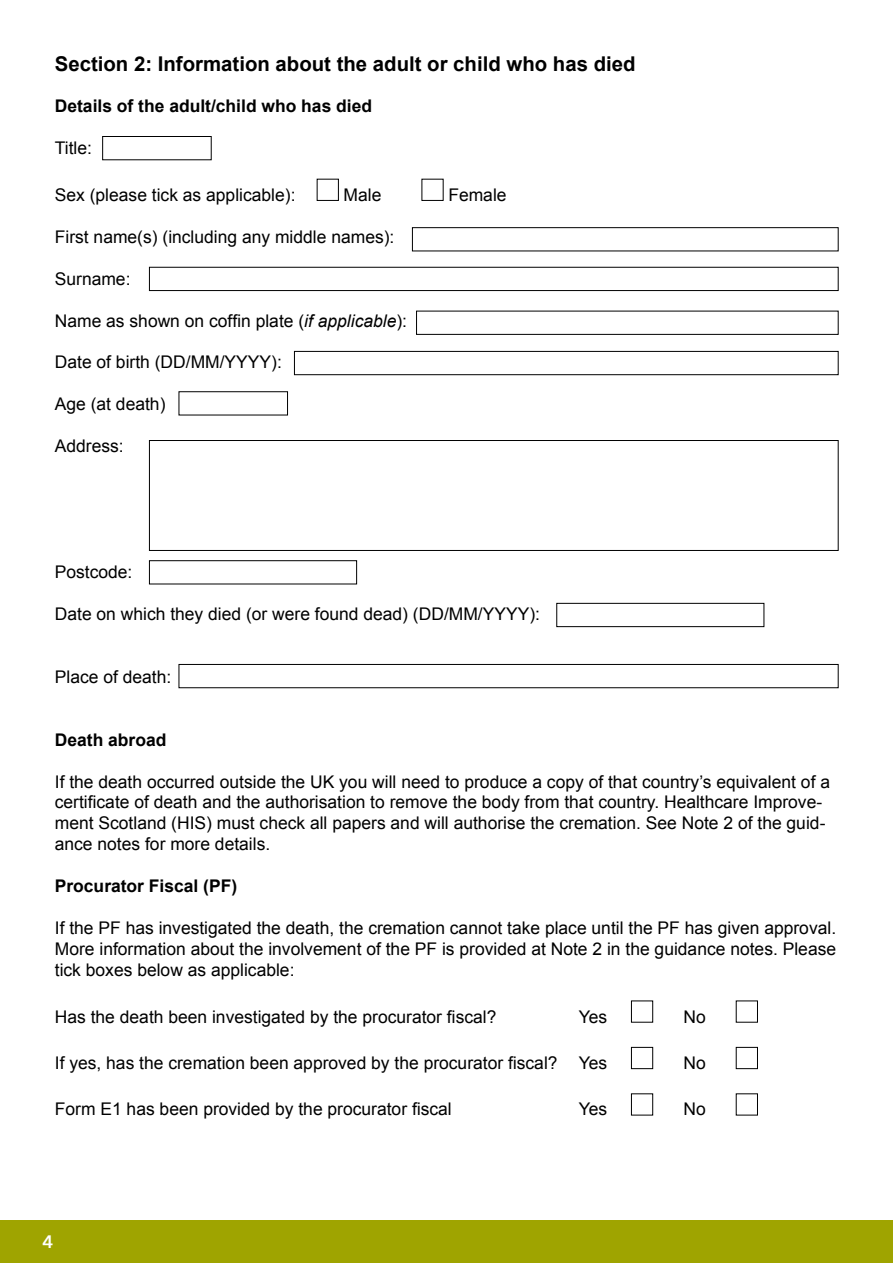
<style>
.page{position:relative;width:893px;height:1263px;background:#fff}
.page>*{position:absolute;margin:0;border:0;box-sizing:border-box;transform-origin:0 0}
.t1{font:700 20.4px "Arial";color:#000}
.t2{font:600 18px "Avenir Next";color:#fff}
.t3{font:17.4px/21px "Arial";color:#000}
.t4{font:700 17.4px "Arial";color:#000}
.s1{font-style:italic}
</style>
<div class="page">
<div style="left:0;top:1220px;width:893px;height:43px;background:#9fa400"></div>
<div style="left:317px;top:179px;width:22px;height:22px;border:1px solid #000"></div>
<div style="left:631px;top:1000px;width:22px;height:22px;border:1px solid #000"></div>
<div style="left:631px;top:1047px;width:22px;height:22px;border:1px solid #000"></div>
<div style="left:736px;top:1047px;width:22px;height:22px;border:1px solid #000"></div>
<div style="left:631px;top:1093px;width:22px;height:22px;border:1px solid #000"></div>
<div style="left:149px;top:267px;width:689px;height:24px;border:1px solid #000"></div>
<div style="left:179px;top:664px;width:659px;height:24px;border:1px solid #000"></div>
<div style="left:416px;top:311px;width:422px;height:24px;border:1px solid #000"></div>
<div style="left:149px;top:560px;width:208px;height:24px;border:1px solid #000"></div>
<div style="left:556px;top:603px;width:208px;height:24px;border:1px solid #000"></div>
<div style="left:294px;top:351px;width:544px;height:24px;border:1px solid #000"></div>
<div style="left:179px;top:391px;width:109px;height:24px;border:1px solid #000"></div>
<div style="left:102px;top:136px;width:110px;height:24px;border:1px solid #000"></div>
<div style="left:412px;top:227px;width:426px;height:24px;border:1px solid #000"></div>
<div style="left:149px;top:440px;width:689px;height:111px;border:1px solid #000"></div>
<p class="t1" style="left:55px;top:50px;width:582px">Section 2: Information about the adult or child who has died</p>
<p class="t4" style="left:55px;top:95px;width:319px">Details of the adult/child who has died</p>
<p class="t3" style="left:55px;top:138px;width:39px">Title:</p>
<p class="t3" style="left:55px;top:184px;width:242px">Sex (please tick as applicable):</p>
<p class="t3" style="left:344px;top:184px;width:39px">Male</p>
<p class="t3" style="left:448px;top:184px;width:60px">Female</p>
<p class="t3" style="left:55px;top:226px;width:341px">First name(s) (including any middle names):</p>
<p class="t3" style="left:55px;top:268px;width:77px">Surname:</p>
<p class="t3" style="left:55px;top:310px;width:354px">Name as shown on coffin plate (<span class="s1">if applicable</span>):</p>
<p class="t3" style="left:55px;top:352px;width:229px">Date of birth (DD/MM/YYYY):</p>
<p class="t3" style="left:55px;top:394px;width:112px">Age (at death)</p>
<p class="t3" style="left:55px;top:436px;width:70px">Address:</p>
<p class="t3" style="left:55px;top:561px;width:79px">Postcode:</p>
<p class="t3" style="left:55px;top:603px;width:487px">Date on which they died (or were found dead) (DD/MM/YYYY):</p>
<p class="t3" style="left:55px;top:666px;width:118px">Place of death:</p>
<p class="t4" style="left:55px;top:728px;width:113px">Death abroad</p>
<p class="t3" style="left:55px;top:771px;width:777px">If the death occurred outside the UK you will need to produce a copy of that country’s equivalent of a certificate of death and the authorisation to remove the body from that country. Healthcare Improve&shy;ment Scotland (HIS) must check all papers and will authorise the cremation. See Note 2 of the guid&shy;ance notes for more details.</p>
<p class="t4" style="left:55px;top:875px;width:184px">Procurator Fiscal (PF)</p>
<p class="t3" style="left:55px;top:918px;width:783px;text-align:justify">If the PF has investigated the death, the cremation cannot take place until the PF has given approval.<br>More information about the involvement of the PF is provided at Note 2 in the guidance notes. Please tick boxes below as applicable:</p>
<p class="t3" style="left:55px;top:1006px;width:443px">Has the death been investigated by the procurator fiscal?</p>
<p class="t3" style="left:579px;top:1006px;width:30px">Yes</p>
<p class="t3" style="left:683px;top:1006px;width:24px">No</p>
<p class="t3" style="left:55px;top:1052px;width:554px">If yes, has the cremation been approved by the procurator fiscal? Yes</p>
<p class="t3" style="left:683px;top:1052px;width:24px">No</p>
<p class="t3" style="left:55px;top:1099px;width:398px">Form E1 has been provided by the procurator fiscal</p>
<p class="t3" style="left:579px;top:1099px;width:30px">Yes</p>
<p class="t3" style="left:683px;top:1099px;width:24px">No</p>
<p class="t2" style="left:43px;top:1231px;width:12px">4</p>
</div>
